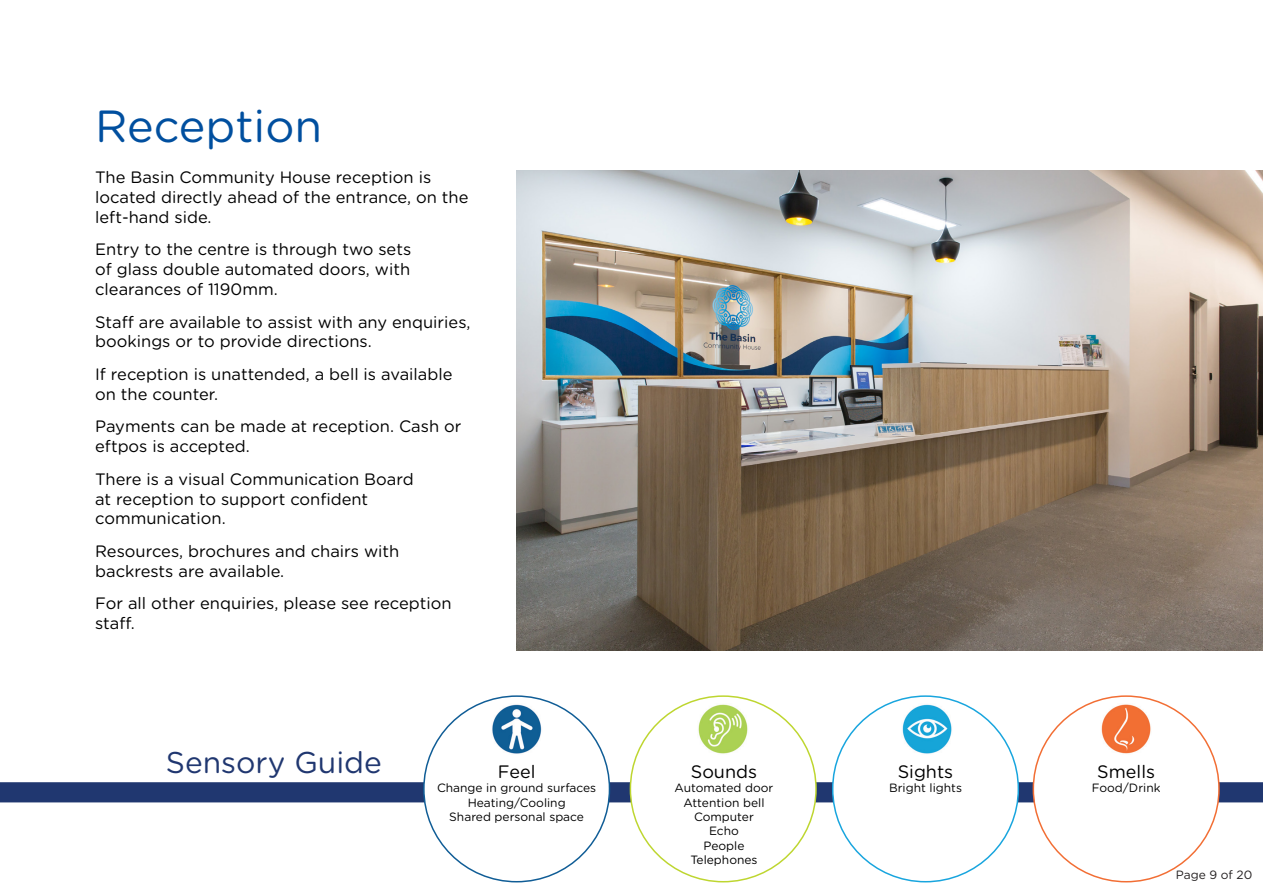
<style>
.page{position:relative;width:1263px;height:893px;background:#fff}
.page>*{position:absolute;margin:0;border:0;box-sizing:border-box;transform-origin:0 0}
.t1{font:45px "Gotham Rounded";color:#004f9f}
.t2{font:30px "Gotham Rounded";color:#203770}
.t3{font:18px "Gotham Rounded";color:#000}
.Body_Copy{font:16.5px/19.8px "Gotham Rounded";color:#000}
.t4{font:12px "Gotham Rounded";color:#000}
.t5{font:12px "Gotham Rounded";color:#231f20}
</style>
<div class="page">
<div style="left:0;top:783px;width:1263px;height:19px;background:#203770"></div>
<div style="left:0;top:782px;width:1263px;height:20px;border:2px solid #203770"></div>
<div style="left:630px;top:696px;width:186px;height:186px;background:#fff;border-radius:50%"></div>
<div style="left:424px;top:696px;width:185px;height:186px;background:#fff;border-radius:50%"></div>
<div style="left:833px;top:696px;width:185px;height:186px;background:#fff;border-radius:50%"></div>
<img style="left:492px;top:704px;width:50px;height:50px">
<img style="left:698px;top:704px;width:50px;height:50px">
<img style="left:902px;top:704px;width:50px;height:50px">
<img style="left:517px;top:170px;width:746px;height:481px">
<div style="left:1033px;top:696px;width:186px;height:186px;background:#fff;border-radius:50%"></div>
<img style="left:1101px;top:704px;width:50px;height:50px">
<p class="t1" style="left:95px;top:95px;width:229px">Reception</p>
<p class="Body_Copy" style="left:95px;top:167px;width:375px">The Basin Community House reception is located directly ahead of the entrance, on the left-hand side.</p>
<p class="Body_Copy" style="left:95px;top:239px;width:318px;text-align:justify">Entry to the centre is through two sets of glass double automated doors, with clearances of 1190mm.</p>
<p class="Body_Copy" style="left:95px;top:311px;width:377px">Staff are available to assist with any enquiries, bookings or to provide directions.</p>
<p class="Body_Copy" style="left:95px;top:363px;width:359px">If reception is unattended, a bell is available on the counter.</p>
<p class="Body_Copy" style="left:95px;top:416px;width:368px">Payments can be made at reception. Cash or eftpos is accepted.</p>
<p class="Body_Copy" style="left:95px;top:468px;width:320px">There is a visual Communication Board at reception to support confident communication.</p>
<p class="Body_Copy" style="left:95px;top:540px;width:306px">Resources, brochures and chairs with backrests are available.</p>
<p class="Body_Copy" style="left:95px;top:593px;width:358px">For all other enquiries, please see reception staff.</p>
<p class="t2" style="left:166px;top:741px;width:218px">Sensory Guide</p>
<p class="t3" style="left:498px;top:759px;width:39px">Feel</p>
<p class="t4" style="left:437px;top:780px;width:161px">Change in ground surfaces</p>
<p class="t4" style="left:468px;top:794px;width:100px">Heating/Cooling</p>
<p class="t4" style="left:449px;top:808px;width:136px">Shared personal space</p>
<p class="t3" style="left:691px;top:759px;width:68px">Sounds</p>
<p class="t4" style="left:674px;top:780px;width:101px">Automated door</p>
<p class="t4" style="left:683px;top:794px;width:83px">Attention bell</p>
<p class="t4" style="left:694px;top:808px;width:61px">Computer</p>
<p class="t4" style="left:709px;top:823px;width:31px">Echo</p>
<p class="t4" style="left:703px;top:837px;width:43px">People</p>
<p class="t4" style="left:690px;top:852px;width:69px">Telephones</p>
<p class="t3" style="left:898px;top:759px;width:57px">Sights</p>
<p class="t4" style="left:889px;top:780px;width:74px">Bright lights</p>
<p class="t3" style="left:1097px;top:759px;width:59px">Smells</p>
<p class="t4" style="left:1092px;top:780px;width:70px">Food/Drink</p>
<p class="t5" style="left:1176px;top:867px;width:78px">Page 9 of 20</p>
</div>
